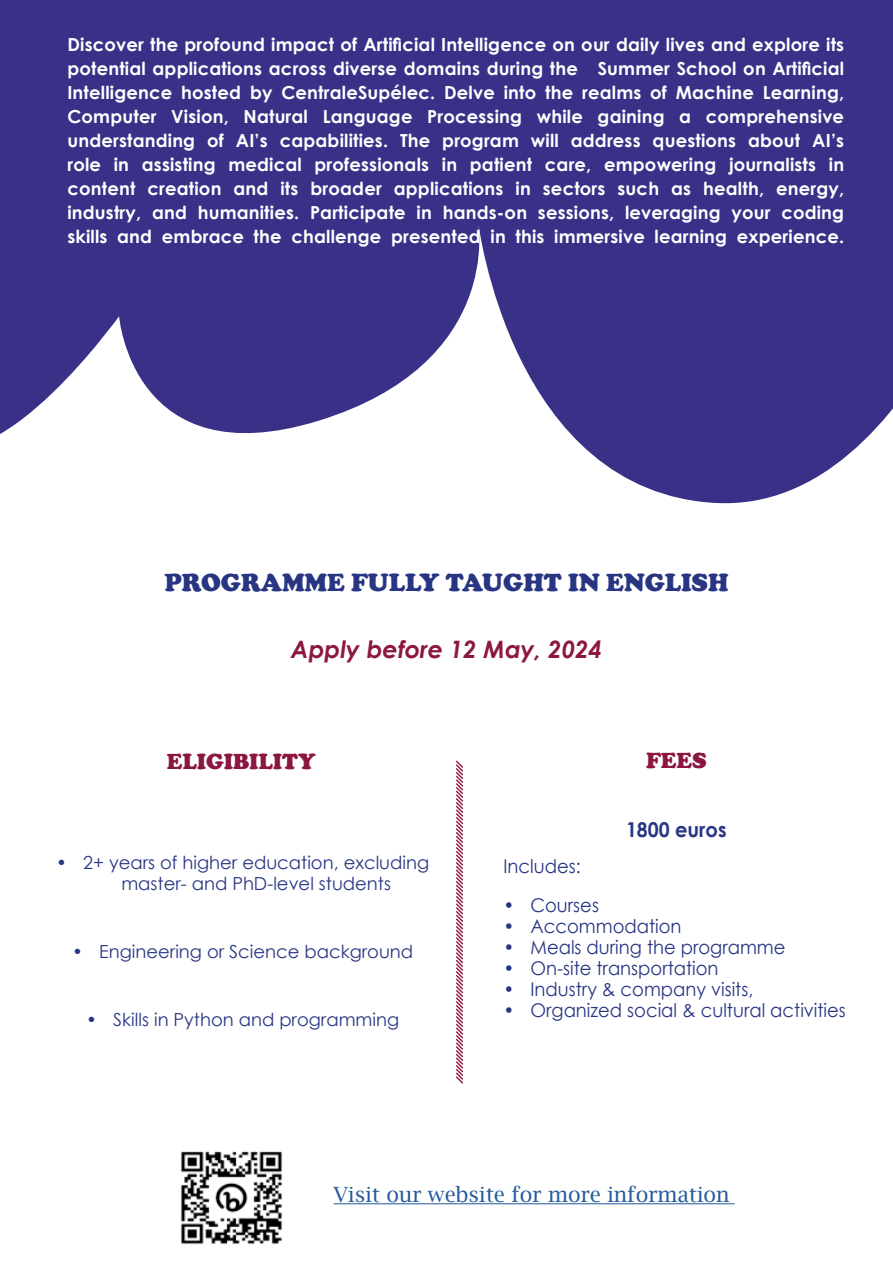
<style>
.page{position:relative;width:893px;height:1263px;background:#fff}
.page>*{position:absolute;margin:0;border:0;box-sizing:border-box;transform-origin:0 0}
.t1{font:900 25.5px "Cooper";color:#283583}
.t2{font:italic 700 24px "Century Gothic";color:#8c1742}
.t3{font:900 22.5px "Cooper";color:#8c1642}
.t4{font:21px "Lucida Bright";color:#275b9b}
.t5{font:700 20.4px "Century Gothic";color:#283583;scale:.95 1}
.t6{font:18.9px "Century Gothic";color:#283583;scale:.95 1}
.t7{font:700 18px/24px "Century Gothic";letter-spacing:.01em;color:#fff;text-align:justify}
.t8{font:18px/21px "Century Gothic";color:#283583}
</style>
<div class="page">
<svg style="left:0;top:0;width:893px;height:504px;fill:#393088"></svg>
<hr style="left:334px;top:1203px;width:401px;height:1px;background:#275b9b">
<img style="left:181px;top:1151px;width:101px;height:94px">
<svg style="left:455px;top:760px;width:9px;height:324px"></svg>
<p class="t7" style="left:67px;top:32px;width:778px">Discover the profound impact of Artificial Intelligence on our daily lives and explore its potential applications across diverse domains during the Summer School on Artificial Intelligence hosted by CentraleSupélec. Delve into the realms of Machine Learning, Computer Vision, Natural Language Processing while gaining a comprehensive understanding of AI’s capabilities. The program will address questions about AI’s role in assisting medical professionals in patient care, empowering journalists in content creation and its broader applications in sectors such as health, energy, industry, and humanities. Participate in hands-on sessions, leveraging your coding skills and embrace the challenge presented in this immersive learning experience.</p>
<h1 class="t1" style="left:164px;top:567px;width:566px">PROGRAMME FULLY TAUGHT IN ENGLISH</h1>
<h2 class="t2" style="left:291px;top:631px;width:313px">Apply before 12 May, 2024</h2>
<p class="t3" style="left:167px;top:748px;width:150px">ELIGIBILITY</p>
<p class="t3" style="left:646px;top:747px;width:62px">FEES</p>
<p class="t8" style="left:121px;top:852px;width:309px;text-indent:-65px">• 2+ years of higher education, excluding master- and PhD-level students</p>
<p class="t8" style="left:72px;top:941px;width:343px">• Engineering or Science background</p>
<p class="t8" style="left:86px;top:1009px;width:314px">• Skills in Python and programming</p>
<p class="t5" style="left:626px;top:814px;width:107px">1800 euros</p>
<p class="t6" style="left:503px;top:853px;width:83px">Includes:</p>
<p class="t6" style="left:503px;top:892px;width:102px">• Courses</p>
<p class="t6" style="left:503px;top:913px;width:189px">• Accommodation</p>
<p class="t6" style="left:503px;top:934px;width:298px">• Meals during the programme</p>
<p class="t6" style="left:503px;top:955px;width:228px">• On-site transportation</p>
<p class="t6" style="left:503px;top:976px;width:264px">• Industry &amp; company visits,</p>
<p class="t6" style="left:503px;top:997px;width:362px">• Organized social &amp; cultural activities</p>
<p class="t4" style="left:334px;top:1182px;width:397px">Visit our website for more information</p>
</div>
